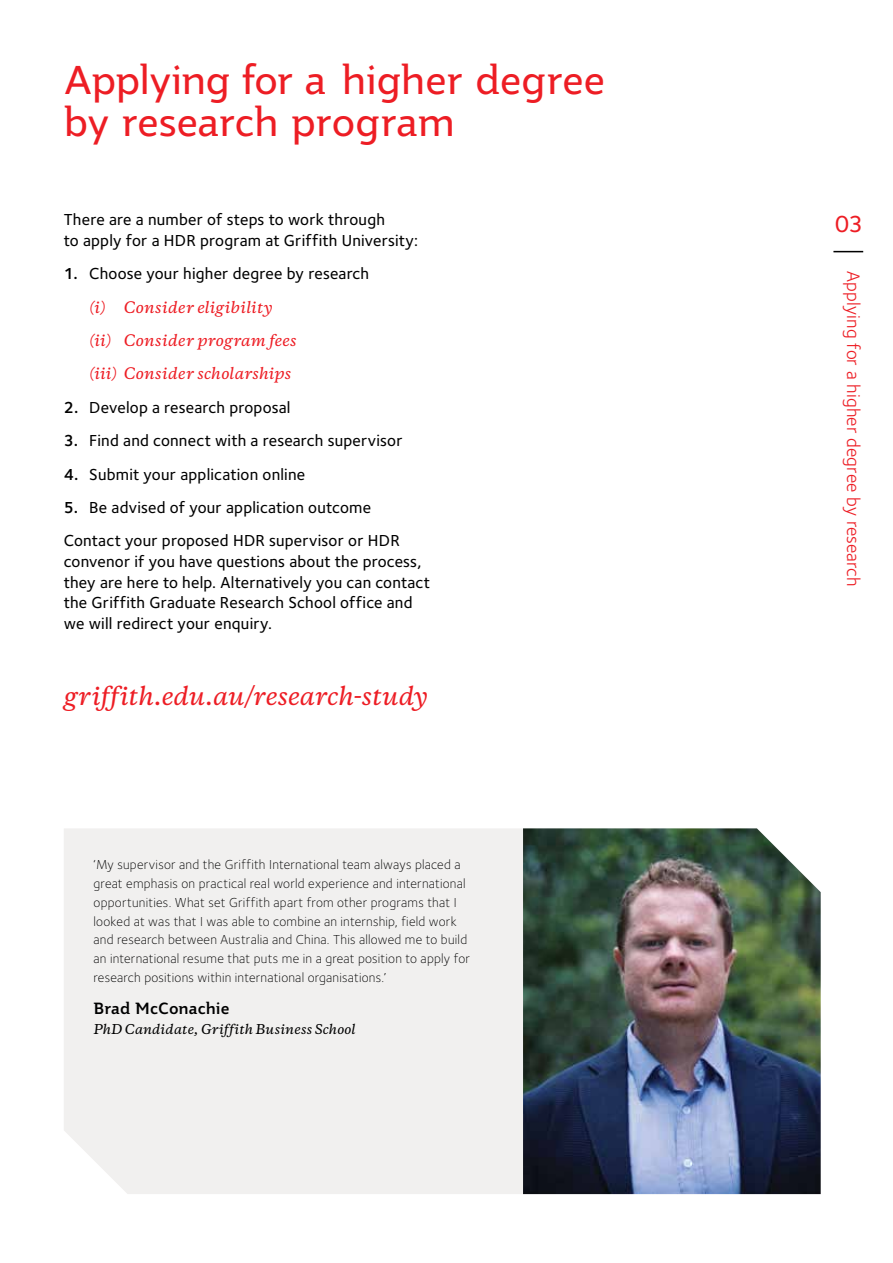
<style>
.page{position:relative;width:893px;height:1263px;background:#fff}
.page>*{position:absolute;margin:0;border:0;box-sizing:border-box;transform-origin:0 0}
.t1{font:39px/42px "Jotia";letter-spacing:-.01em;color:#ed1d24}
.t2{font:italic 500 24px "Copernicus";letter-spacing:-.005em;color:#ed1d24}
.t3{font:500 24px "Foundry Sterling";color:#ed1d24}
.t4{font:18.75px "Foundry Sterling";letter-spacing:.005em;color:#ed1d24}
.t5{font:500 16.5px/20.7px "Foundry Sterling";letter-spacing:.015em;color:#000}
.t6{font:500 15.75px "Jotia";color:#000}
.t7{font:italic 500 15px "Copernicus";letter-spacing:.015em;color:#ed1d24}
.t8{font:300 13.5px/18.8px "Foundry Sterling";letter-spacing:.015em;color:#000}
.t9{font:italic 500 12.75px "Copernicus";letter-spacing:.01em;color:#000}
.s1{font-weight:600}
</style>
<div class="page">
<div style="left:64px;top:829px;width:459px;height:365px;background:#f1f0ef"></div>
<img style="left:523px;top:828px;width:298px;height:366px">
<hr style="left:833px;top:251px;width:30px;height:1px;background:#000">
<h1 class="t1" style="left:64px;top:59px;width:543px">Applying for a higher degree by research program</h1>
<p class="t5" style="left:64px;top:209px;width:356px">There are a number of steps to work through<br>to apply for a HDR program at Griffith University:</p>
<p class="t5" style="left:64px;top:263px;width:307px"><span class="s1">1.</span> Choose your higher degree by research</p>
<p class="t7" style="left:89px;top:297px;width:185px">(i) Consider eligibility</p>
<p class="t7" style="left:89px;top:330px;width:209px">(ii) Consider program fees</p>
<p class="t7" style="left:89px;top:364px;width:204px">(iii) Consider scholarships</p>
<p class="t5" style="left:64px;top:397px;width:228px"><span class="s1">2.</span> Develop a research proposal</p>
<p class="t5" style="left:64px;top:430px;width:340px"><span class="s1">3.</span> Find and connect with a research supervisor</p>
<p class="t5" style="left:64px;top:464px;width:243px"><span class="s1">4.</span> Submit your application online</p>
<p class="t5" style="left:64px;top:491px;width:337px;line-height:33.5px"><span class="s1">5.</span> Be advised of your application outcome<br>Contact your proposed HDR supervisor or HDR</p>
<p class="t5" style="left:64px;top:551px;width:368px">convenor if you have questions about the process, they are here to help. Alternatively you can contact the Griffith Graduate Research School office and we will redirect your enquiry.</p>
<h2 class="t2" style="left:64px;top:680px;width:366px">griffith.edu.au/research-study</h2>
<p class="t8" style="left:94px;top:855px;width:378px">‘My supervisor and the Griffith International team always placed a great emphasis on practical real world experience and international opportunities. What set Griffith apart from other programs that I looked at was that I was able to combine an internship, field work and research between Australia and China. This allowed me to build an international resume that puts me in a great position to apply for research positions within international organisations.’</p>
<p class="t6" style="left:94px;top:998px;width:137px">Brad McConachie</p>
<p class="t9" style="left:94px;top:1020px;width:264px">PhD Candidate, Griffith Business School</p>
<h2 class="t3" style="left:835px;top:210px;width:30px">03</h2>
<p class="t4" style="left:864px;top:271px;width:317px;rotate:90deg">Applying for a higher degree by research</p>
</div>
